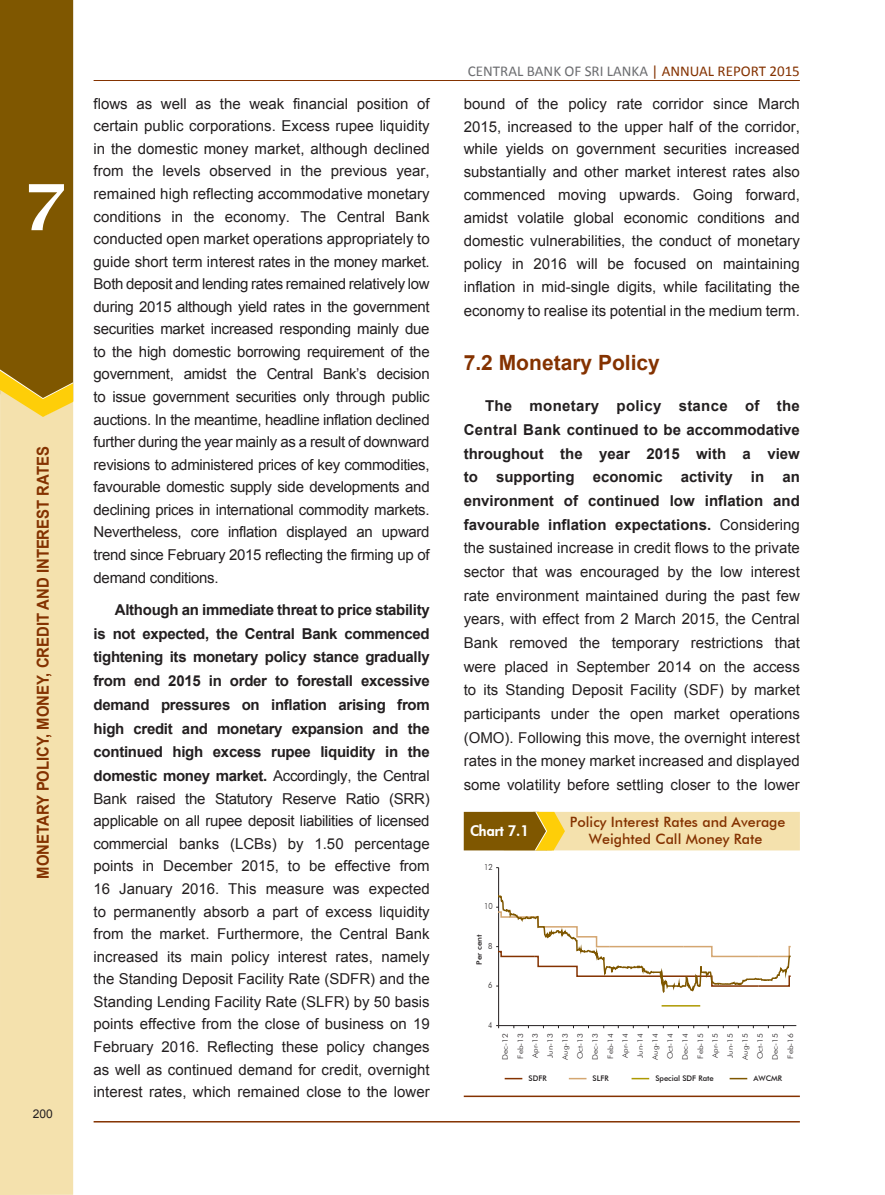
<style>
.page{position:relative;width:885px;height:1195px;background:#fff}
.page>*{position:absolute;margin:0;border:0;box-sizing:border-box;transform-origin:0 0}
.t1{font:55.2px "Capitals";color:#fff;scale:1.09 1}
.t2{font:700 21px "Arial";color:#843200}
.t3{font:700 16.5px "Arial";color:#843200;scale:.9 1}
.t4{font:15px/22.5px "Arial";color:#231f20;text-align:justify}
.t5{font:15px "Calibri";color:#6c6d70}
.t6{font:500 14.25px/16.5px "Futura BT";color:#843200;text-align:center}
.t7{font:800 14.25px "Futura";color:#fff}
.t8{font:12px "Arial";color:#231f20}
.t9{font:300 8.4px "Futura BT";color:#231f20;scale:.89 1}
.t10{font:500 7.65px "Futura BT";letter-spacing:-.005em;color:#231f20}
.t11{font:300 7.5px/15px "Futura BT";color:#231f20;text-align:justify;scale:1.13 1}
.t12{font:500 7.35px "Futura BT";color:#231f20;scale:1.13 1}
.s1{font-weight:700}
.s2{color:#843200}
</style>
<div class="page">
<div style="left:0;top:417px;width:73px;height:778px;background:#f4e1ad"></div>
<svg style="left:0;top:0;width:73px;height:417px;background:#886005"></svg>
<hr style="left:94px;top:1121px;width:705px;height:1px;background:#843200">
<hr style="left:94px;top:80px;width:705px;height:1px;background:#843200">
<svg style="left:463px;top:812px;width:336px;height:38px;background:#dac07d"></svg>
<hr style="left:463px;top:1095px;width:336px;height:2px;background:#843200">
<hr style="left:498px;top:868px;width:1px;height:157px;background:#231f20">
<hr style="left:498px;top:1025px;width:298px;height:1px;background:#231f20">
<hr style="left:661px;top:1005px;width:39px;height:1px;background:#ad9901">
<svg style="left:496px;top:879px;width:295px;height:123px"></svg>
<svg style="left:504px;top:1078px;width:18px;height:1px"></svg>
<svg style="left:568px;top:1078px;width:18px;height:1px"></svg>
<svg style="left:631px;top:1078px;width:18px;height:1px"></svg>
<svg style="left:729px;top:1078px;width:18px;height:1px"></svg>
<h1 class="t1" style="left:26px;top:170px;width:38px">7</h1>
<p class="t3" style="left:32px;top:879px;width:482px;rotate:-90deg">MONETaRY POLICY, MONEY, CREDIT AND INTEREST RATES</p>
<p class="t8" style="left:33px;top:1106px;width:22px">200</p>
<p class="t4" style="left:94px;top:92px;width:337px">flows as well as the weak financial position of certain public corporations. Excess rupee liquidity in the domestic money market, although declined from the levels observed in the previous year, remained high reflecting accommodative monetary conditions in the economy. The Central Bank conducted open market operations appropriately to guide short term interest rates in the money market.<br>Both deposit and lending rates remained relatively low during 2015 although yield rates in the government securities market increased responding mainly due to the high domestic borrowing requirement of the government, amidst the Central Bank’s decision to issue government securities only through public auctions. In the meantime, headline inflation declined further during the year mainly as a result of downward revisions to administered prices of key commodities, favourable domestic supply side developments and declining prices in international commodity markets.<br>Nevertheless, core inflation displayed an upward trend since February 2015 reflecting the firming up of demand conditions.</p>
<p class="t4" style="left:94px;top:598px;width:337px;line-height:23px;text-indent:21px"><span class="s1">Although an immediate threat to price stability is not expected, the Central Bank commenced tightening its monetary policy stance gradually from end 2015 in order to forestall excessive demand pressures on inflation arising from high credit and monetary expansion and the continued high excess rupee liquidity in the domestic money market.</span> Accordingly, the Central Bank raised the Statutory Reserve Ratio (SRR) applicable on all rupee deposit liabilities of licensed commercial banks (LCBs) by 1.50 percentage points in December 2015, to be effective from 16 January 2016. This measure was expected to permanently absorb a part of excess liquidity from the market. Furthermore, the Central Bank increased its main policy interest rates, namely the Standing Deposit Facility Rate (SDFR) and the Standing Lending Facility Rate (SLFR) by 50 basis points effective from the close of business on 19<br>February 2016. Reflecting these policy changes as well as continued demand for credit, overnight interest rates, which remained close to the lower</p>
<p class="t5" style="left:468px;top:61px;width:333px">CENTRAL BANK OF SRI LANKA <span class="s2">| ANNUAL REPORT 2015</span></p>
<p class="t4" style="left:463px;top:92px;width:337px;line-height:23.1px">bound of the policy rate corridor since March 2015, increased to the upper half of the corridor, while yields on government securities increased substantially and other market interest rates also commenced moving upwards. Going forward, amidst volatile global economic conditions and domestic vulnerabilities, the conduct of monetary policy in 2016 will be focused on maintaining inflation in mid-single digits, while facilitating the economy to realise its potential in the medium term.</p>
<p class="t2" style="left:463px;top:349px;width:198px">7.2 Monetary Policy</p>
<p class="t4" style="left:463px;top:394px;width:337px;line-height:23.7px;text-indent:21px"><span class="s1">The monetary policy stance of the Central Bank continued to be accommodative throughout the year 2015 with a view to supporting economic activity in an environment of continued low inflation and favourable inflation expectations.</span> Considering the sustained increase in credit flows to the private sector that was encouraged by the low interest rate environment maintained during the past few years, with effect from 2 March 2015, the Central Bank removed the temporary restrictions that were placed in September 2014 on the access to its Standing Deposit Facility (SDF) by market participants under the open market operations (OMO). Following this move, the overnight interest rates in the money market increased and displayed some volatility before settling closer to the lower</p>
<p class="t6" style="left:570px;top:814px;width:217px">Policy Interest Rates and Average<br>Weighted Call Money Rate</p>
<p class="t7" style="left:470px;top:821px;width:60px">Chart 7.1</p>
<p class="t9" style="left:484px;top:862px;width:11px">12</p>
<p class="t9" style="left:484px;top:901px;width:11px">10</p>
<p class="t12" style="left:474px;top:964px;width:28px;rotate:-90deg">Per cent</p>
<p class="t9" style="left:488px;top:941px;width:6px">8</p>
<p class="t9" style="left:488px;top:980px;width:6px">6</p>
<p class="t9" style="left:488px;top:1020px;width:6px">4</p>
<p class="t11" style="left:497px;top:1059px;width:25px;rotate:-90deg">Dec-12<br>Feb-13</p>
<p class="t11" style="left:527px;top:1060px;width:25px;rotate:-90deg">Apr-13<br>Jun-13<br>Aug-13<br>Oct-13<br>Dec-13<br>Feb-14<br>Apr-14<br>Jun-14<br>Aug-14<br>Oct-14<br>Dec-14<br>Feb-15</p>
<p class="t11" style="left:707px;top:1060px;width:25px;rotate:-90deg">Apr-15<br>Jun-15<br>Aug-15<br>Oct-15<br>Dec-15<br>Feb-16</p>
<p class="t10" style="left:528px;top:1073px;width:20px">SDFR</p>
<p class="t10" style="left:592px;top:1073px;width:18px">SLFR</p>
<p class="t10" style="left:655px;top:1073px;width:60px">Special SDF Rate</p>
<p class="t10" style="left:753px;top:1073px;width:30px">AWCMR</p>
</div>
